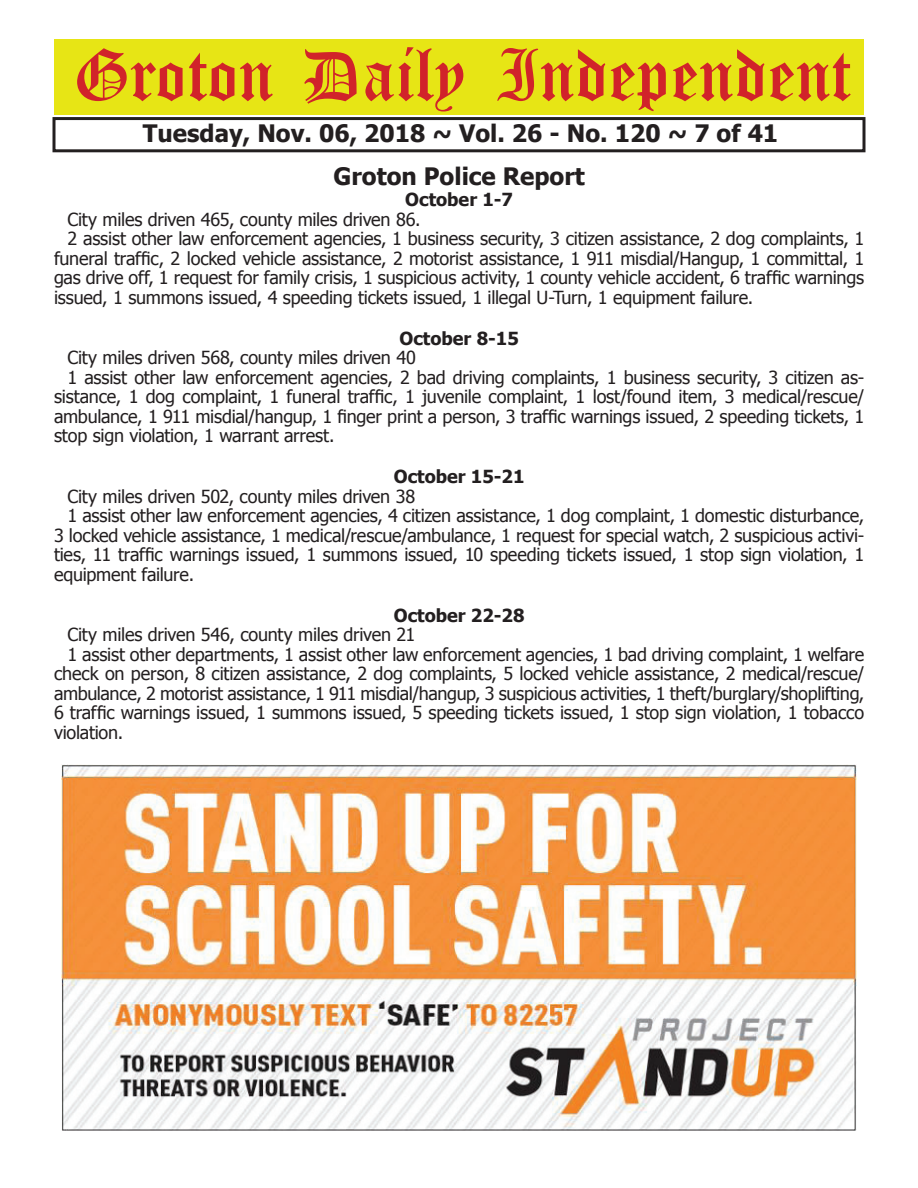
<style>
.page{position:relative;width:918px;height:1188px;background:#fff}
.page>*{position:absolute;margin:0;border:0;box-sizing:border-box;transform-origin:0 0}
.t1{font:54px "Old English Five";color:#d1232a}
.t2{font:700 24px "Tahoma";color:#231f20}
.t3{font:18px "Tahoma";letter-spacing:-.01em;color:#231f20}
.t4{font:700 18px "Tahoma";color:#231f20}
</style>
<div class="page">
<div style="left:52px;top:117px;width:814px;height:35px;border:3px solid #231f20"></div>
<div style="left:54px;top:40px;width:810px;height:75px;background:#e7e515"></div>
<img style="left:61px;top:765px;width:796px;height:366px">
<h1 class="t1" style="left:73px;top:50px;width:779px">Groton Daily Independent</h1>
<h2 class="t2" style="left:143px;top:116px;width:637px">Tuesday, Nov. 06, 2018 ~ Vol. 26 - No. 120 ~ 7 of 41</h2>
<h2 class="t2" style="left:334px;top:159px;width:253px">Groton Police Report</h2>
<p class="t4" style="left:405px;top:187px;width:109px">October 1-7</p>
<p class="t3" style="left:68px;top:207px;width:354px">City miles driven 465, county miles driven 86.</p>
<p class="t3" style="left:68px;top:227px;width:798px">2 assist other law enforcement agencies, 1 business security, 3 citizen assistance, 2 dog complaints, 1</p>
<p class="t3" style="left:54px;top:246px;width:812px">funeral traffic, 2 locked vehicle assistance, 2 motorist assistance, 1 911 misdial/Hangup, 1 committal, 1</p>
<p class="t3" style="left:54px;top:266px;width:812px">gas drive off, 1 request for family crisis, 1 suspicious activity, 1 county vehicle accident, 6 traffic warnings</p>
<p class="t3" style="left:54px;top:285px;width:701px">issued, 1 summons issued, 4 speeding tickets issued, 1 illegal U-Turn, 1 equipment failure.</p>
<p class="t4" style="left:400px;top:326px;width:121px">October 8-15</p>
<p class="t3" style="left:68px;top:346px;width:350px">City miles driven 568, county miles driven 40</p>
<p class="t3" style="left:68px;top:365px;width:798px">1 assist other law enforcement agencies, 2 bad driving complaints, 1 business security, 3 citizen as-</p>
<p class="t3" style="left:54px;top:385px;width:812px">sistance, 1 dog complaint, 1 funeral traffic, 1 juvenile complaint, 1 lost/found item, 3 medical/rescue/</p>
<p class="t3" style="left:54px;top:404px;width:812px">ambulance, 1 911 misdial/hangup, 1 finger print a person, 3 traffic warnings issued, 2 speeding tickets, 1</p>
<p class="t3" style="left:54px;top:424px;width:282px">stop sign violation, 1 warrant arrest.</p>
<p class="t4" style="left:394px;top:464px;width:132px">October 15-21</p>
<p class="t3" style="left:68px;top:484px;width:349px">City miles driven 502, county miles driven 38</p>
<p class="t3" style="left:68px;top:504px;width:798px">1 assist other law enforcement agencies, 4 citizen assistance, 1 dog complaint, 1 domestic disturbance,</p>
<p class="t3" style="left:54px;top:523px;width:812px">3 locked vehicle assistance, 1 medical/rescue/ambulance, 1 request for special watch, 2 suspicious activi-</p>
<p class="t3" style="left:54px;top:543px;width:812px">ties, 11 traffic warnings issued, 1 summons issued, 10 speeding tickets issued, 1 stop sign violation, 1</p>
<p class="t3" style="left:54px;top:562px;width:142px">equipment failure.</p>
<p class="t4" style="left:394px;top:603px;width:132px">October 22-28</p>
<p class="t3" style="left:68px;top:623px;width:349px">City miles driven 546, county miles driven 21</p>
<p class="t3" style="left:68px;top:642px;width:798px">1 assist other departments, 1 assist other law enforcement agencies, 1 bad driving complaint, 1 welfare</p>
<p class="t3" style="left:54px;top:662px;width:812px">check on person, 8 citizen assistance, 2 dog complaints, 5 locked vehicle assistance, 2 medical/rescue/</p>
<p class="t3" style="left:54px;top:681px;width:812px">ambulance, 2 motorist assistance, 1 911 misdial/hangup, 3 suspicious activities, 1 theft/burglary/shoplifting,</p>
<p class="t3" style="left:54px;top:701px;width:812px">6 traffic warnings issued, 1 summons issued, 5 speeding tickets issued, 1 stop sign violation, 1 tobacco</p>
<p class="t3" style="left:54px;top:720px;width:71px">violation.</p>
</div>
